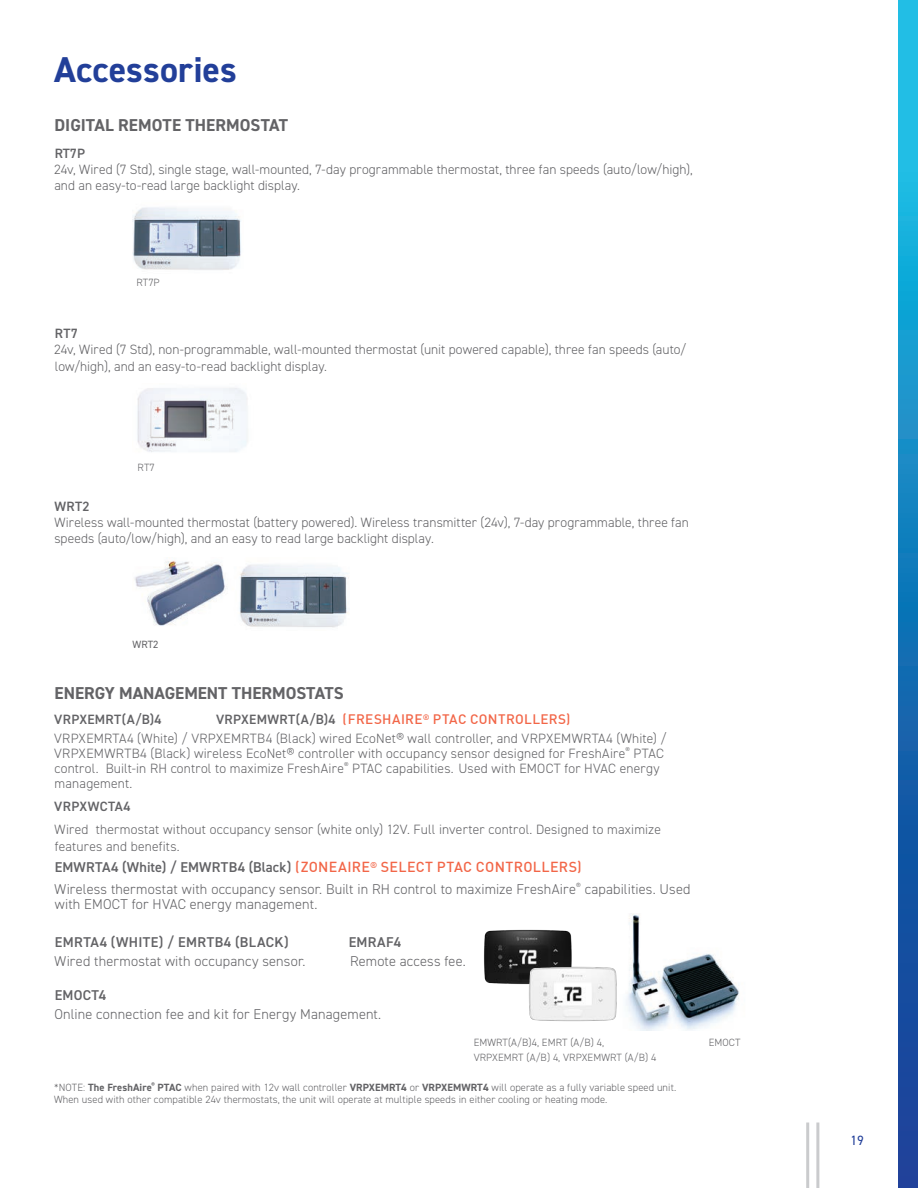
<style>
.page{position:relative;width:918px;height:1188px;background:#fff}
.page>*{position:absolute;margin:0;border:0;box-sizing:border-box;transform-origin:0 0}
.t1{font:700 36px "DIN2014";letter-spacing:.005em;color:#223f99}
.t2{font:700 17.25px "DIN2014";color:#636366}
.t3{font:300 14.25px/15px "DIN2014";letter-spacing:.015em;color:#636366}
.Accessories_Heading_rule_above{font:500 14.25px "DIN";letter-spacing:.02em;color:#f26648}
.t4{font:600 14.25px "DIN2014";letter-spacing:.025em;color:#636366}
.Accessories_Heading_rule_above-2{font:300 13.5px/16.2px "DIN2014";letter-spacing:.01em;color:#636366}
.Accessories_Heading_rule_above-3{font:500 13.5px "DIN";letter-spacing:.025em;color:#f26648}
.Accessories_Heading_rule_above-4{font:600 13.5px "DIN2014";letter-spacing:.02em;color:#636366}
.t5{font:13.5px "DIN2014";color:#223f99}
.Captions___notes{font:300 10.5px/12px "DIN2014";letter-spacing:.01em;color:#636366}
.Captions{font:300 10.5px "DIN2014";letter-spacing:.01em;color:#636366}
.Captions-2{font:10.5px "DIN2014";color:#636366}
.s1{font-weight:600}
.s2{font-family:"DIN2014";font-weight:600;color:#636366}
.s3{font-weight:700}
</style>
<div class="page">
<svg style="left:899px;top:0;width:19px;height:1188px;background:#167cbc"></svg>
<hr style="left:806px;top:1123px;width:3px;height:65px;background:#cacbcd">
<hr style="left:816px;top:1123px;width:3px;height:65px;background:#cacbcd">
<img style="left:484px;top:929px;width:88px;height:56px">
<img style="left:626px;top:913px;width:113px;height:117px">
<img style="left:523px;top:952px;width:94px;height:70px">
<img style="left:137px;top:388px;width:111px;height:64px">
<img style="left:135px;top:561px;width:214px;height:67px">
<img style="left:132px;top:207px;width:109px;height:63px">
<p class="t1" style="left:54px;top:46px;width:184px">Accessories</p>
<p class="t2" style="left:55px;top:114px;width:235px">DIGITAL REMOTE THERMOSTAT</p>
<p class="Accessories_Heading_rule_above-2" style="left:54px;top:145px;width:640px"><span class="s1">RT7P<br></span>24v, Wired (7 Std), single stage, wall-mounted, 7-day programmable thermostat, three fan speeds (auto/low/high), and an easy-to-read large backlight display.</p>
<p class="Captions" style="left:136px;top:276px;width:25px">RT7P</p>
<p class="Accessories_Heading_rule_above-2" style="left:54px;top:326px;width:634px"><span class="s1">RT7<br></span>24v, Wired (7 Std), non-programmable, wall-mounted thermostat (unit powered capable), three fan speeds (auto/ low/high), and an easy-to-read backlight display.</p>
<p class="Captions" style="left:138px;top:461px;width:19px">RT7</p>
<p class="Accessories_Heading_rule_above-2" style="left:54px;top:498px;width:636px"><span class="s1">WRT2<br></span>Wireless wall-mounted thermostat (battery powered). Wireless transmitter (24v), 7-day programmable, three fan speeds (auto/low/high), and an easy to read large backlight display.</p>
<p class="Captions-2" style="left:132px;top:638px;width:28px">WRT2</p>
<p class="t2" style="left:55px;top:681px;width:291px">ENERGY MANAGEMENT THERMOSTATS</p>
<p class="Accessories_Heading_rule_above-4" style="left:54px;top:711px;width:109px">VRPXEMRT(A/B)4</p>
<p class="Accessories_Heading_rule_above-3" style="left:216px;top:711px;width:356px"><span class="s2">VRPXEMWRT(A/B)4</span> (FRESHAIRE<sup>®</sup> PTAC CONTROLLERS)</p>
<p class="Accessories_Heading_rule_above-2" style="left:54px;top:730px;width:614px;line-height:15px">VRPXEMRTA4 (White) / VRPXEMRTB4 (Black) wired EcoNet® wall controller, and VRPXEMWRTA4 (White) / VRPXEMWRTB4 (Black) wireless EcoNet® controller with occupancy sensor designed for FreshAire<sup>®</sup> PTAC control. Built-in RH control to maximize FreshAire<sup>®</sup> PTAC capabilities. Used with EMOCT for HVAC energy management.</p>
<p class="Accessories_Heading_rule_above-4" style="left:54px;top:797px;width:78px">VRPXWCTA4</p>
<p class="Accessories_Heading_rule_above-2" style="left:55px;top:821px;width:608px">Wired thermostat without occupancy sensor (white only) 12V. Full inverter control. Designed to maximize features and benefits.</p>
<p class="Accessories_Heading_rule_above" style="left:55px;top:858px;width:528px"><span class="s2">EMWRTA4 (White) / EMWRTB4 (Black)</span> (ZONEAIRE<sup>®</sup> SELECT PTAC CONTROLLERS)</p>
<p class="t3" style="left:55px;top:882px;width:637px">Wireless thermostat with occupancy sensor. Built in RH control to maximize FreshAire<sup>®</sup> capabilities. Used with EMOCT for HVAC energy management.</p>
<p class="t4" style="left:55px;top:933px;width:235px">EMRTA4 (WHITE) / EMRTB4 (BLACK)</p>
<p class="t4" style="left:349px;top:933px;width:54px">EMRAF4</p>
<p class="t3" style="left:55px;top:953px;width:252px">Wired thermostat with occupancy sensor.</p>
<p class="t3" style="left:350px;top:953px;width:117px">Remote access fee.</p>
<p class="t4" style="left:55px;top:986px;width:53px">EMOCT4</p>
<p class="t3" style="left:54px;top:1006px;width:328px">Online connection fee and kit for Energy Management.</p>
<p class="Captions" style="left:474px;top:1036px;width:132px">EMWRT(A/B)4, EMRT (A/B) 4,</p>
<p class="Captions" style="left:709px;top:1036px;width:33px">EMOCT</p>
<p class="Captions" style="left:474px;top:1051px;width:184px">VRPXEMRT (A/B) 4, VRPXEMWRT (A/B) 4</p>
<p class="Captions___notes" style="left:54px;top:1081px;width:624px">*NOTE: <span class="s3">The FreshAire</span><sup>®</sup> <span class="s3">PTAC</span> when paired with 12v wall controller <span class="s3">VRPXEMRT4</span> or <span class="s3">VRPXEMWRT4</span> will operate as a fully variable speed unit.<br>When used with other compatible 24v thermostats, the unit will operate at multiple speeds in either cooling or heating mode.</p>
<p class="t5" style="left:850px;top:1132px;width:15px">19</p>
</div>
